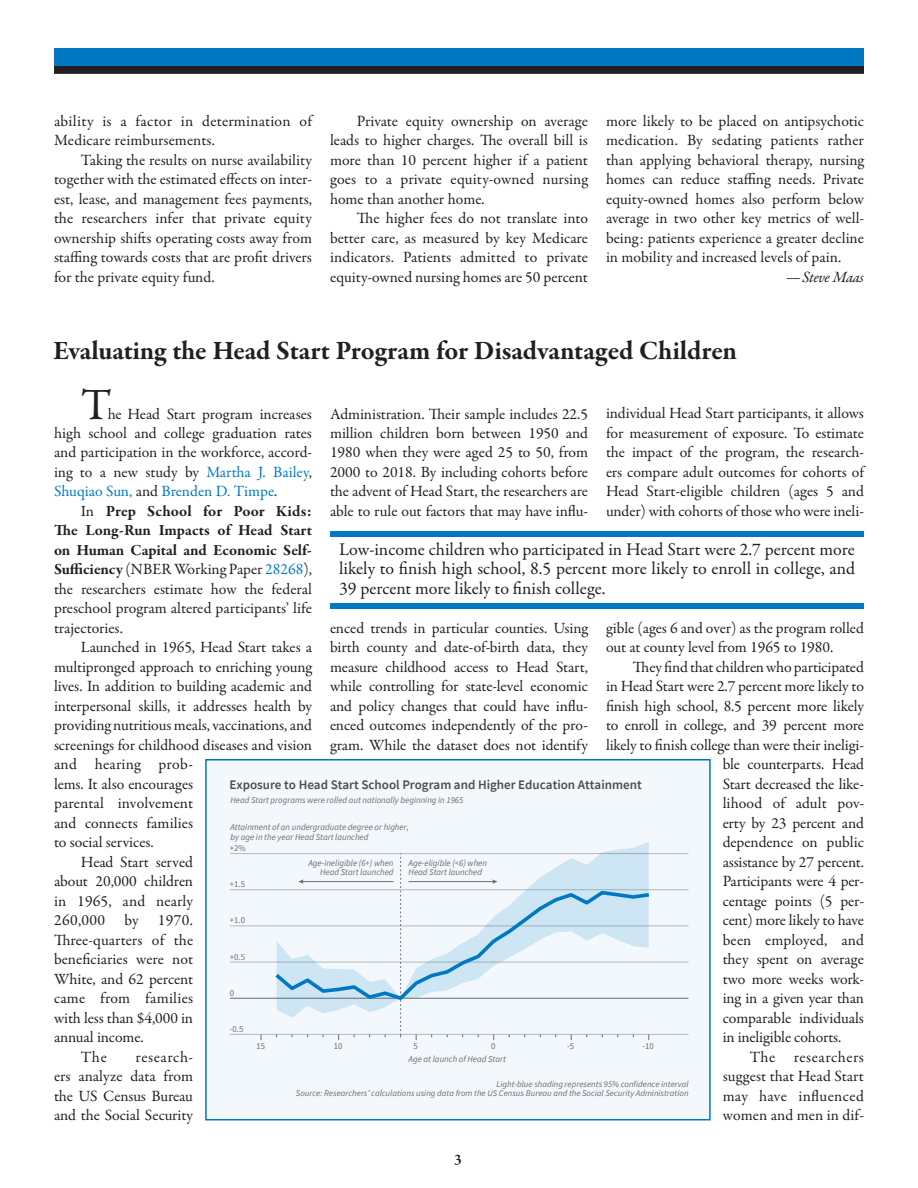
<style>
.page{position:relative;width:918px;height:1188px;background:#fff}
.page>*{position:absolute;margin:0;border:0;box-sizing:border-box;transform-origin:0 0}
.t1{font:45px "Garamond Premr Pro";color:#231f20}
.t2{font:700 27px "Garamond Premr Pro";letter-spacing:-.005em;color:#231f20}
.t3{font:18px/19.5px "Garamond Premr Pro";color:#231f20;text-align:justify}
.t4{font:15.75px/19.5px "Garamond Premr Pro";letter-spacing:-.005em;color:#231f20;text-align:justify}
.t5{font:15.75px "Garamond Premr Pro";letter-spacing:.015em;color:#231f20}
.t6{font:15.75px "Garamond Premr Pro";letter-spacing:.02em;color:#231f20}
.t7{font:15.75px "Garamond Premr Pro";letter-spacing:.035em;color:#231f20}
.t8{font:italic 15.75px "Garamond Premr Pro";letter-spacing:-.025em;color:#231f20}
.t9{font:700 15px "Garamond Premr Pro";color:#231f20}
.t10{font:600 13.05px "Source Sans Pro";color:#4b4c4d}
.t11{font:italic 9px/8.4px "Source Sans Pro";color:#6c6d70}
.t12{font:9px "Source Sans Pro";color:#6c6d70}
.t13{font:italic 8.7px/9.6px "Source Sans Pro";color:#6c6d70;text-align:right}
.s1{color:#0079c2}
.s2{font-weight:700}
</style>
<div class="page">
<div style="left:54px;top:48px;width:810px;height:18px;background:#0079c2"></div>
<div style="left:55px;top:67px;width:808px;height:6px;background:#231f20"></div>
<div style="left:54px;top:66px;width:810px;height:8px;border:2px solid #231f20"></div>
<div style="left:330px;top:531px;width:534px;height:6px;background:#0079c2"></div>
<div style="left:330px;top:603px;width:534px;height:6px;background:#0079c2"></div>
<div style="left:206px;top:760px;width:504px;height:360px;background:#f3f8fc"></div>
<svg style="left:277px;top:842px;width:372px;height:12px"></svg>
<svg style="left:272px;top:854px;width:381px;height:186px"></svg>
<div style="left:205px;top:759px;width:506px;height:361px;border:2px solid #0079c2"></div>
<p class="t4" style="left:54px;top:112px;width:260px">ability is a factor in determination of<br>Medicare reimbursements.</p>
<p class="t4" style="left:54px;top:151px;width:260px;text-indent:27px">Taking the results on nurse availability together with the estimated effects on inter&shy;est, lease, and management fees payments, the researchers infer that private equity ownership shifts operating costs away from staffing towards costs that are profit drivers for the private equity fund.</p>
<p class="t4" style="left:330px;top:112px;width:260px;text-indent:27px">Private equity ownership on average leads to higher charges. The overall bill is more than 10 percent higher if a patient goes to a private equity-owned nursing home than another home.</p>
<p class="t4" style="left:330px;top:209px;width:260px;text-indent:27px">The higher fees do not translate into better care, as measured by key Medicare indicators. Patients admitted to private equity-owned nursing homes are 50 percent</p>
<p class="t4" style="left:606px;top:112px;width:260px">more likely to be placed on antipsychotic medication. By sedating patients rather than applying behavioral therapy, nursing homes can reduce staffing needs. Private equity-owned homes also perform below average in two other key metrics of well&shy;being: patients experience a greater decline in mobility and increased levels of pain.</p>
<p class="t8" style="left:786px;top:267px;width:80px">—Steve Maas</p>
<h2 class="t2" style="left:53px;top:334px;width:685px">Evaluating the Head Start Program for Disadvantaged Children</h2>
<h1 class="t1" style="left:81px;top:377px;width:32px">T</h1>
<p class="t4" style="left:606px;top:404px;width:260px">individual Head Start participants, it allows for measurement of exposure. To estimate the impact of the program, the research&shy;ers compare adult outcomes for cohorts of Head Start-eligible children (ages 5 and under) with cohorts of those who were ineli-</p>
<p class="t4" style="left:330px;top:404px;width:260px">Administration. Their sample includes 22.5 million children born between 1950 and 1980 when they were aged 25 to 50, from 2000 to 2018. By including cohorts before the advent of Head Start, the researchers are able to rule out factors that may have influ-</p>
<p class="t4" style="left:54px;top:404px;width:260px;text-indent:54px">he Head Start program increases high school and college graduation rates and participation in the workforce, accord&shy;ing to a new study by <span class="s1">Martha J. Bailey</span>, <span class="s1">Shuqiao Sun,</span> and <span class="s1">Brenden D. Timpe</span>.</p>
<p class="t4" style="left:54px;top:502px;width:260px;text-indent:27px">In <span class="s2">Prep School for Poor Kids:<br>The Long-Run Impacts of Head Start on Human Capital and Economic Self-Sufficiency</span> (NBER Working Paper <span class="s1">28268</span>), the researchers estimate how the federal preschool program altered participants’ life trajectories.</p>
<p class="t4" style="left:81px;top:638px;width:233px">Launched in 1965, Head Start takes a</p>
<p class="t4" style="left:54px;top:658px;width:260px">multipronged approach to enriching young</p>
<p class="t4" style="left:54px;top:677px;width:259px">lives. In addition to building academic and</p>
<p class="t4" style="left:54px;top:697px;width:260px">interpersonal skills, it addresses health by</p>
<p class="t4" style="left:54px;top:716px;width:260px">providing nutritious meals, vaccinations, and</p>
<p class="t4" style="left:54px;top:736px;width:259px">screenings for childhood diseases and vision</p>
<p class="t6" style="left:54px;top:755px;width:141px">and hearing prob-</p>
<p class="t4" style="left:54px;top:775px;width:141px">lems. It also encourages</p>
<p class="t4" style="left:54px;top:794px;width:141px">parental involvement</p>
<p class="t4" style="left:54px;top:814px;width:141px">and connects families</p>
<p class="t4" style="left:54px;top:833px;width:101px">to social services.</p>
<p class="t4" style="left:81px;top:853px;width:114px">Head Start served</p>
<p class="t4" style="left:54px;top:872px;width:141px">about 20,000 children</p>
<p class="t4" style="left:54px;top:892px;width:141px">in 1965, and nearly</p>
<p class="t6" style="left:54px;top:911px;width:141px">260,000 by 1970.</p>
<p class="t4" style="left:54px;top:931px;width:141px">Three-quarters of the</p>
<p class="t4" style="left:54px;top:950px;width:141px">beneficiaries were not</p>
<p class="t4" style="left:54px;top:970px;width:141px">White, and 62 percent</p>
<p class="t5" style="left:54px;top:989px;width:141px">came from families</p>
<p class="t4" style="left:54px;top:1009px;width:141px">with less than $4,000 in</p>
<p class="t4" style="left:54px;top:1028px;width:91px">annual income.</p>
<p class="t4" style="left:81px;top:1048px;width:27px">The</p>
<p class="t3" style="left:339px;top:540px;width:518px">Low-income children who participated in Head Start were 2.7 percent more likely to finish high school, 8.5 percent more likely to enroll in college, and 39 percent more likely to finish college.</p>
<p class="t4" style="left:606px;top:619px;width:260px">gible (ages 6 and over) as the program rolled out at county level from 1965 to 1980.</p>
<p class="t4" style="left:633px;top:658px;width:232px">They find that children who participated</p>
<p class="t4" style="left:606px;top:677px;width:260px">in Head Start were 2.7 percent more likely to</p>
<p class="t4" style="left:606px;top:697px;width:260px">finish high school, 8.5 percent more likely</p>
<p class="t4" style="left:606px;top:716px;width:260px">to enroll in college, and 39 percent more</p>
<p class="t4" style="left:606px;top:736px;width:259px">likely to finish college than were their ineligi-</p>
<p class="t4" style="left:723px;top:755px;width:143px">ble counterparts. Head</p>
<p class="t4" style="left:723px;top:775px;width:143px">Start decreased the like-</p>
<p class="t4" style="left:723px;top:794px;width:143px">lihood of adult pov-</p>
<p class="t4" style="left:723px;top:814px;width:143px">erty by 23 percent and</p>
<p class="t4" style="left:723px;top:833px;width:143px">dependence on public</p>
<p class="t4" style="left:723px;top:853px;width:143px">assistance by 27 percent.</p>
<p class="t4" style="left:723px;top:872px;width:143px">Participants were 4 per-</p>
<p class="t4" style="left:723px;top:892px;width:143px">centage points (5 per-</p>
<p class="t4" style="left:723px;top:911px;width:143px">cent) more likely to have</p>
<p class="t4" style="left:723px;top:931px;width:143px">been employed, and</p>
<p class="t4" style="left:723px;top:950px;width:143px">they spent on average</p>
<p class="t4" style="left:723px;top:970px;width:143px">two more weeks work-</p>
<p class="t4" style="left:723px;top:989px;width:143px">ing in a given year than</p>
<p class="t4" style="left:723px;top:1009px;width:143px">comparable individuals</p>
<p class="t4" style="left:723px;top:1028px;width:120px">in ineligible cohorts.</p>
<p class="t7" style="left:750px;top:1048px;width:116px">The researchers</p>
<p class="t4" style="left:723px;top:1067px;width:143px">suggest that Head Start</p>
<p class="t5" style="left:723px;top:1087px;width:143px">may have influenced</p>
<p class="t4" style="left:723px;top:1106px;width:143px">women and men in dif-</p>
<p class="t4" style="left:330px;top:619px;width:260px">enced trends in particular counties. Using birth county and date-of-birth data, they measure childhood access to Head Start, while controlling for state-level economic and policy changes that could have influ&shy;enced outcomes independently of the pro&shy;gram. While the dataset does not identify</p>
<p class="t10" style="left:229px;top:776px;width:414px">Exposure to Head Start School Program and Higher Education Attainment</p>
<p class="t11" style="left:230px;top:796px;width:234px">Head Start programs were rolled out nationally beginning in 1965</p>
<p class="t11" style="left:230px;top:822px;width:180px;line-height:9.6px">Attainment of an undergraduate degree or higher, by age in the year Head Start launched</p>
<p class="t12" style="left:230px;top:842px;width:17px">+2%</p>
<p class="t11" style="left:308px;top:859px;width:87px;text-align:right">Age-ineligible (6+) when<br>Head Start launched</p>
<p class="t11" style="left:409px;top:859px;width:80px">Age-eligible (&lt;6) when<br>Head Start launched</p>
<p class="t12" style="left:230px;top:879px;width:17px">+1.5</p>
<p class="t12" style="left:230px;top:915px;width:17px">+1.0</p>
<p class="t12" style="left:230px;top:951px;width:17px">+0.5</p>
<p class="t12" style="left:230px;top:987px;width:6px">0</p>
<p class="t12" style="left:230px;top:1023px;width:15px">-0.5</p>
<p class="t12" style="left:256px;top:1041px;width:10px">15</p>
<p class="t12" style="left:334px;top:1041px;width:10px">10</p>
<p class="t12" style="left:414px;top:1041px;width:6px">5</p>
<p class="t12" style="left:491px;top:1041px;width:6px">0</p>
<p class="t12" style="left:567px;top:1041px;width:9px">-5</p>
<p class="t12" style="left:642px;top:1041px;width:13px">-10</p>
<p class="t11" style="left:409px;top:1055px;width:99px">Age at launch of Head Start</p>
<p class="t4" style="left:54px;top:1048px;width:141px;text-indent:82px">research&shy;ers analyze data from the US Census Bureau and the Social Security</p>
<p class="t13" style="left:296px;top:1079px;width:394px">Light-blue shading represents 95% confidence interval<br>Source: Researchers’ calculations using data from the US Census Bureau and the Social Security Administration</p>
<p class="t9" style="left:454px;top:1150px;width:9px">3</p>
</div>
